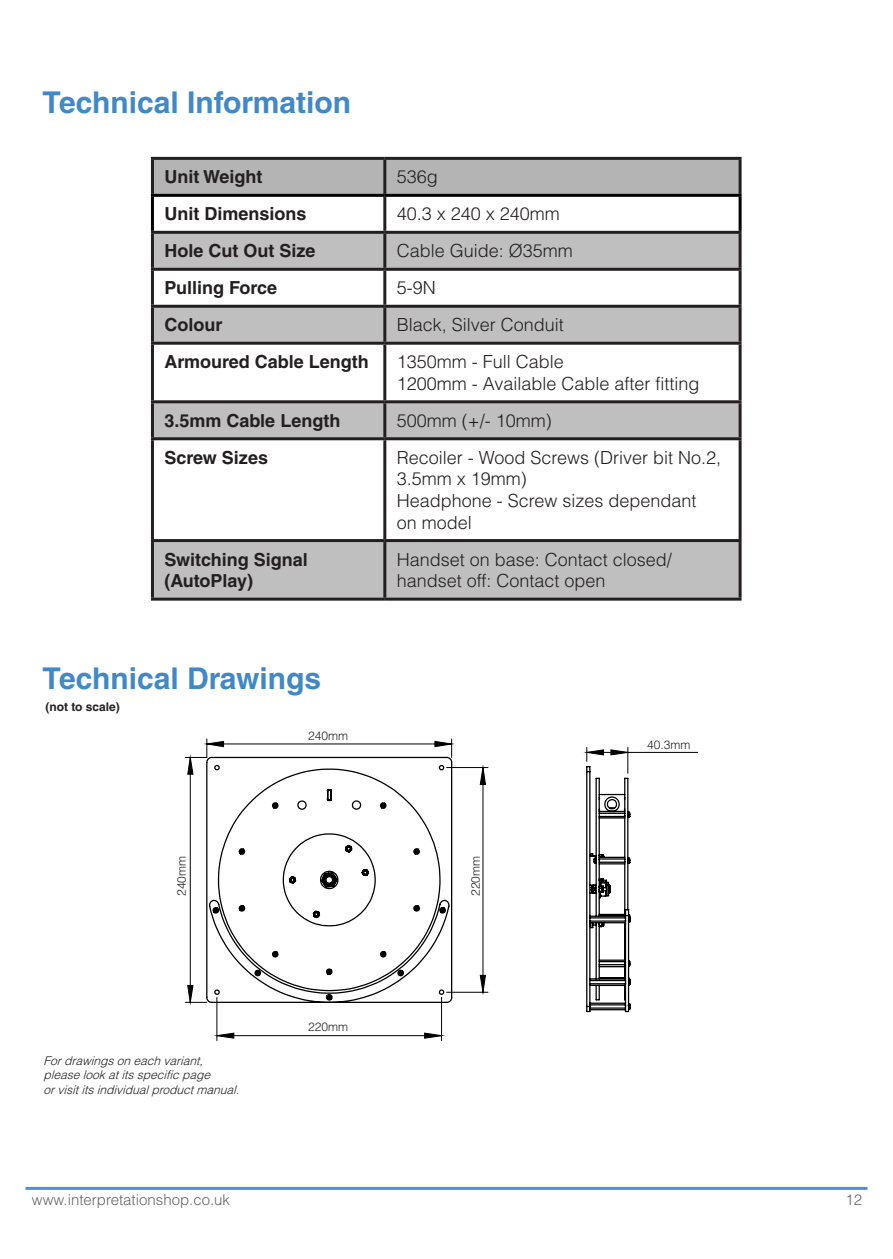
<style>
.page{position:relative;width:893px;height:1259px;background:#fff}
.page>*{position:absolute;margin:0;border:0;box-sizing:border-box;transform-origin:0 0}
.t1{font:700 30px "Helvetica LT Std";color:#4288c7}
.t2{font:300 18px/21.6px "Helvetica";color:#231f20}
.t3{font:700 18px/21.6px "Helvetica LT Std";color:#231f20}
.t4{font:300 15px "Helvetica";color:#666}
.t5{font:italic 300 12px/14.4px "Helvetica";color:#231f20}
.t6{font:300 12px "Helvetica";color:#231f20}
.t7{font:700 12px "Helvetica LT Std";color:#231f20}
</style>
<div class="page">
<hr style="left:26px;top:1187px;width:841px;height:3px;background:#4a92d2">
<div style="left:154px;top:160px;width:585px;height:34px;background:#b4b4b4"></div>
<svg style="left:154px;top:234px;width:585px;height:363px"></svg>
<hr style="left:151px;top:157px;width:234px;height:3px;background:#231f20">
<hr style="left:151px;top:160px;width:3px;height:34px;background:#231f20">
<hr style="left:385px;top:157px;width:357px;height:3px;background:#231f20">
<hr style="left:383px;top:160px;width:3px;height:34px;background:#231f20">
<hr style="left:739px;top:160px;width:3px;height:34px;background:#231f20">
<hr style="left:383px;top:197px;width:3px;height:34px;background:#231f20">
<hr style="left:151px;top:231px;width:234px;height:3px;background:#231f20">
<hr style="left:151px;top:234px;width:3px;height:34px;background:#231f20">
<hr style="left:385px;top:231px;width:357px;height:3px;background:#231f20">
<hr style="left:383px;top:234px;width:3px;height:34px;background:#231f20">
<hr style="left:739px;top:234px;width:3px;height:34px;background:#231f20">
<hr style="left:151px;top:268px;width:234px;height:3px;background:#231f20">
<hr style="left:151px;top:271px;width:3px;height:34px;background:#231f20">
<hr style="left:385px;top:268px;width:357px;height:3px;background:#231f20">
<hr style="left:383px;top:271px;width:3px;height:34px;background:#231f20">
<hr style="left:739px;top:271px;width:3px;height:34px;background:#231f20">
<hr style="left:151px;top:305px;width:234px;height:3px;background:#231f20">
<hr style="left:151px;top:308px;width:3px;height:34px;background:#231f20">
<hr style="left:385px;top:305px;width:357px;height:3px;background:#231f20">
<hr style="left:383px;top:308px;width:3px;height:34px;background:#231f20">
<hr style="left:739px;top:308px;width:3px;height:34px;background:#231f20">
<hr style="left:151px;top:342px;width:234px;height:3px;background:#231f20">
<hr style="left:151px;top:345px;width:3px;height:55px;background:#231f20">
<hr style="left:385px;top:342px;width:357px;height:3px;background:#231f20">
<hr style="left:383px;top:345px;width:3px;height:55px;background:#231f20">
<hr style="left:739px;top:345px;width:3px;height:55px;background:#231f20">
<hr style="left:151px;top:400px;width:234px;height:3px;background:#231f20">
<hr style="left:151px;top:403px;width:3px;height:34px;background:#231f20">
<hr style="left:385px;top:400px;width:357px;height:3px;background:#231f20">
<hr style="left:383px;top:403px;width:3px;height:34px;background:#231f20">
<hr style="left:739px;top:403px;width:3px;height:34px;background:#231f20">
<hr style="left:151px;top:437px;width:234px;height:3px;background:#231f20">
<hr style="left:151px;top:440px;width:3px;height:99px;background:#231f20">
<hr style="left:385px;top:437px;width:357px;height:3px;background:#231f20">
<hr style="left:383px;top:440px;width:3px;height:99px;background:#231f20">
<hr style="left:739px;top:440px;width:3px;height:99px;background:#231f20">
<hr style="left:151px;top:539px;width:234px;height:3px;background:#231f20">
<hr style="left:151px;top:542px;width:3px;height:55px;background:#231f20">
<hr style="left:385px;top:539px;width:357px;height:3px;background:#231f20">
<hr style="left:383px;top:542px;width:3px;height:55px;background:#231f20">
<hr style="left:739px;top:542px;width:3px;height:55px;background:#231f20">
<hr style="left:151px;top:597px;width:234px;height:3px;background:#231f20">
<hr style="left:385px;top:597px;width:357px;height:3px;background:#231f20">
<hr style="left:151px;top:194px;width:234px;height:3px;background:#000">
<hr style="left:151px;top:197px;width:3px;height:34px;background:#000">
<hr style="left:385px;top:194px;width:357px;height:3px;background:#000">
<hr style="left:739px;top:197px;width:3px;height:34px;background:#000">
<hr style="left:441px;top:997px;width:1px;height:43px;background:#000">
<hr style="left:216px;top:997px;width:1px;height:43px;background:#000">
<hr style="left:447px;top:767px;width:41px;height:1px;background:#000">
<hr style="left:447px;top:991px;width:41px;height:1px;background:#000">
<svg style="left:217px;top:1033px;width:225px;height:5px"></svg>
<svg style="left:480px;top:767px;width:5px;height:225px"></svg>
<svg style="left:185px;top:739px;width:267px;height:264px"></svg>
<svg style="left:206px;top:756px;width:247px;height:247px"></svg>
<hr style="left:628px;top:752px;width:70px;height:1px;background:#000">
<svg style="left:585px;top:747px;width:47px;height:265px"></svg>
<h1 class="t1" style="left:43px;top:84px;width:310px">Technical Information</h1>
<p class="t3" style="left:164px;top:166px;width:99px">Unit Weight</p>
<p class="t2" style="left:397px;top:166px;width:43px">536g</p>
<p class="t3" style="left:164px;top:203px;width:144px">Unit Dimensions</p>
<p class="t2" style="left:397px;top:203px;width:165px">40.3 x 240 x 240mm</p>
<p class="t3" style="left:164px;top:240px;width:153px">Hole Cut Out Size</p>
<p class="t2" style="left:397px;top:239px;width:178px">Cable Guide: Ø35mm</p>
<p class="t3" style="left:164px;top:277px;width:114px">Pulling Force</p>
<p class="t2" style="left:397px;top:276px;width:41px">5-9N</p>
<p class="t3" style="left:164px;top:314px;width:59px">Colour</p>
<p class="t2" style="left:397px;top:313px;width:169px">Black, Silver Conduit</p>
<p class="t3" style="left:164px;top:351px;width:206px">Armoured Cable Length</p>
<p class="t2" style="left:397px;top:350px;width:304px">1350mm - Full Cable<br>1200mm - Available Cable after fitting</p>
<p class="t3" style="left:164px;top:409px;width:177px">3.5mm Cable Length</p>
<p class="t2" style="left:397px;top:409px;width:156px">500mm (+/- 10mm)</p>
<p class="t3" style="left:164px;top:446px;width:105px">Screw Sizes</p>
<p class="t2" style="left:397px;top:446px;width:326px">Recoiler - Wood Screws (Driver bit No.2,<br>3.5mm x 19mm)<br>Headphone - Screw sizes dependant<br>on model</p>
<p class="t3" style="left:164px;top:548px;width:145px">Switching Signal (AutoPlay)</p>
<p class="t2" style="left:397px;top:548px;width:277px">Handset on base: Contact closed/ handset off: Contact open</p>
<h1 class="t1" style="left:43px;top:660px;width:280px">Technical Drawings</h1>
<p class="t7" style="left:46px;top:699px;width:76px">(not to scale)</p>
<p class="t6" style="left:308px;top:728px;width:42px">240mm</p>
<p class="t6" style="left:174px;top:896px;width:42px;rotate:-90deg">240mm</p>
<p class="t6" style="left:468px;top:896px;width:42px;rotate:-90deg">220mm</p>
<p class="t5" style="left:43px;top:1053px;width:201px">Fordrawingsoneachvariant, pleaselookatitsspecificpage orvisititsindividualproductmanual.</p>
<p class="t4" style="left:32px;top:1190px;width:200px">www.interpretationshop.co.uk</p>
<p class="t6" style="left:308px;top:1019px;width:42px">220mm</p>
<p class="t6" style="left:647px;top:737px;width:45px">40.3mm</p>
<p class="t4" style="left:846px;top:1190px;width:18px">12</p>
</div>
